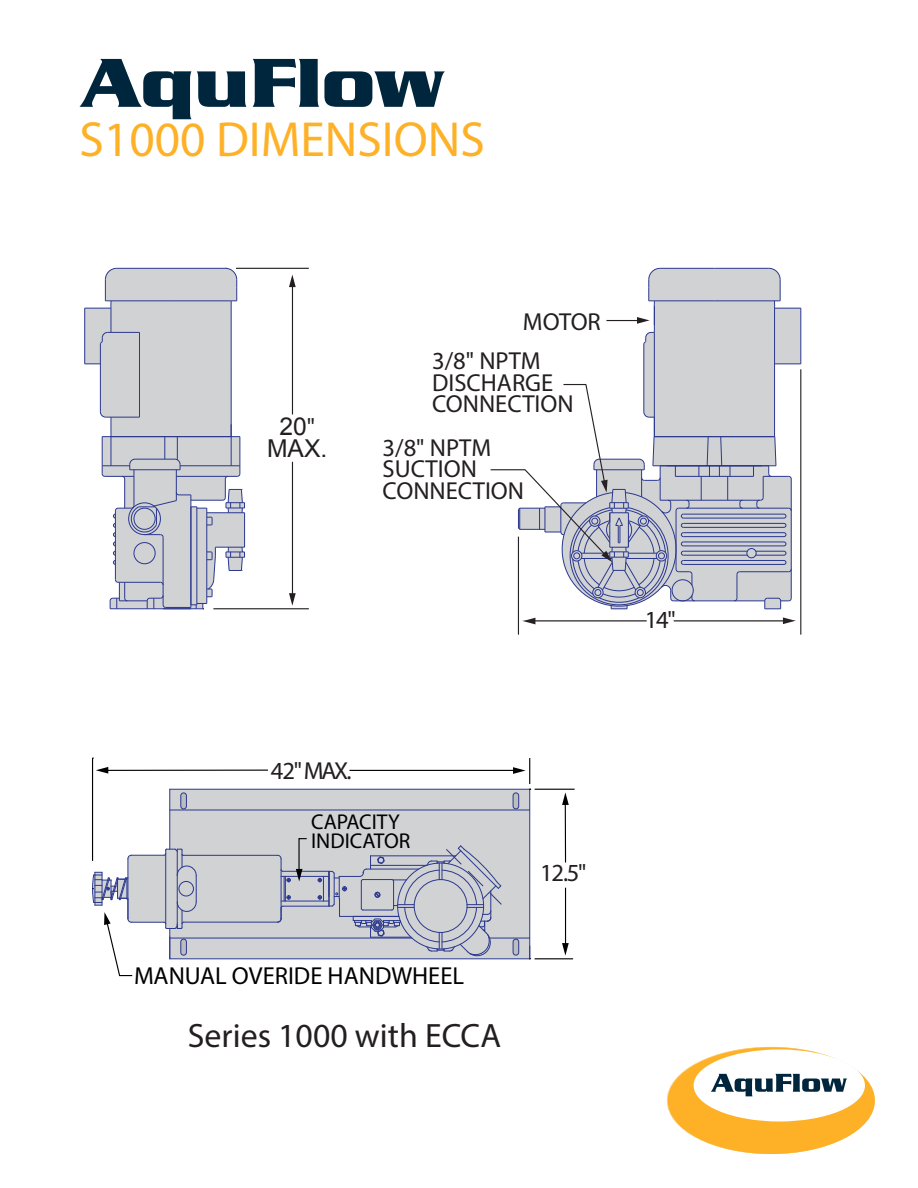
<style>
.page{position:relative;width:918px;height:1188px;background:#fff}
.page>*{position:absolute;margin:0;border:0;box-sizing:border-box;transform-origin:0 0}
.t1{font:49.5px "Myriad Pro";color:#feb127}
.t2{font:33.9px "Myriad Pro";color:#231f20}
.t3{font:24.6px/21.6px "Myriad Pro";color:#231f20}
.t4{font:24.6px "Myriad Pro";color:#000}
.t5{font:24.6px/21.6px "Arial";color:#231f20;text-align:center}
.t6{font:21.45px/18.8px "Myriad Pro";color:#000}
.s1{font-family:"Myriad Pro"}
</style>
<div class="page">
<svg style="left:80px;top:59px;width:111px;height:60px"></svg>
<svg style="left:197px;top:71px;width:50px;height:36px"></svg>
<svg style="left:253px;top:59px;width:192px;height:48px"></svg>
<div style="left:668px;top:1047px;width:207px;height:107px;background:#feb127;border-radius:50%"></div>
<div style="left:694px;top:1049px;width:171px;height:73px;background:#fff;border-radius:50%"></div>
<svg style="left:711px;top:1074px;width:136px;height:22px"></svg>
<svg style="left:85px;top:269px;width:159px;height:289px;fill:#d0d2d3"></svg>
<hr style="left:106px;top:301px;width:65px;height:1px;background:#2b388f">
<hr style="left:117px;top:268px;width:108px;height:1px;background:#2b388f">
<hr style="left:84px;top:308px;width:1px;height:56px;background:#2b388f">
<hr style="left:139px;top:332px;width:1px;height:85px;background:#2b388f">
<hr style="left:100px;top:344px;width:1px;height:68px;background:#2b388f">
<svg style="left:100px;top:411px;width:6px;height:7px"></svg>
<hr style="left:111px;top:417px;width:1px;height:49px;background:#2b388f">
<hr style="left:106px;top:417px;width:34px;height:1px;background:#2b388f">
<svg style="left:85px;top:364px;width:15px;height:1px"></svg>
<svg style="left:85px;top:268px;width:32px;height:76px"></svg>
<hr style="left:108px;top:332px;width:32px;height:1px;background:#2b388f">
<hr style="left:231px;top:301px;width:1px;height:165px;background:#2b388f">
<hr style="left:176px;top:476px;width:61px;height:1px;background:#2b388f">
<hr style="left:191px;top:500px;width:32px;height:1px;background:#2b388f">
<hr style="left:171px;top:436px;width:59px;height:1px;background:#2b388f">
<hr style="left:180px;top:466px;width:60px;height:1px;background:#2b388f">
<hr style="left:171px;top:301px;width:60px;height:1px;background:#2b388f">
<svg style="left:225px;top:268px;width:12px;height:34px"></svg>
<hr style="left:207px;top:513px;width:38px;height:1px;background:#2b388f">
<hr style="left:215px;top:547px;width:30px;height:1px;background:#2b388f">
<svg style="left:102px;top:436px;width:114px;height:174px;background:#c4c7d1"></svg>
<hr style="left:244px;top:513px;width:1px;height:34px;background:#2b388f">
<svg style="left:226px;top:547px;width:19px;height:24px"></svg>
<svg style="left:222px;top:424px;width:23px;height:89px"></svg>
<hr style="left:236px;top:268px;width:73px;height:1px;background:#231f20">
<hr style="left:213px;top:608px;width:96px;height:1px;background:#231f20">
<hr style="left:292px;top:285px;width:1px;height:129px;background:#231f20">
<svg style="left:289px;top:275px;width:7px;height:12px"></svg>
<hr style="left:292px;top:462px;width:1px;height:133px;background:#231f20">
<svg style="left:289px;top:593px;width:7px;height:13px"></svg>
<hr style="left:800px;top:369px;width:1px;height:266px;background:#262223">
<hr style="left:518px;top:537px;width:1px;height:98px;background:#262223">
<hr style="left:533px;top:620px;width:114px;height:1px;background:#262223">
<svg style="left:523px;top:618px;width:12px;height:6px"></svg>
<hr style="left:674px;top:620px;width:111px;height:1px;background:#262223">
<svg style="left:783px;top:617px;width:12px;height:7px"></svg>
<svg style="left:606px;top:269px;width:195px;height:340px;fill:#d0d2d3"></svg>
<hr style="left:791px;top:479px;width:1px;height:119px;background:#2b388f">
<hr style="left:683px;top:542px;width:101px;height:1px;background:#2b388f">
<hr style="left:683px;top:546px;width:101px;height:1px;background:#2b388f">
<hr style="left:683px;top:555px;width:64px;height:1px;background:#2b388f">
<hr style="left:683px;top:551px;width:64px;height:1px;background:#2b388f">
<hr style="left:683px;top:560px;width:101px;height:1px;background:#2b388f">
<hr style="left:683px;top:564px;width:101px;height:1px;background:#2b388f">
<hr style="left:673px;top:601px;width:92px;height:1px;background:#2b388f">
<hr style="left:740px;top:571px;width:49px;height:1px;background:#2b388f">
<div style="left:747px;top:548px;width:9px;height:10px;border:1px solid #2b388f;border-radius:50%"></div>
<svg style="left:734px;top:571px;width:6px;height:30px"></svg>
<svg style="left:764px;top:598px;width:28px;height:12px"></svg>
<hr style="left:714px;top:436px;width:61px;height:1px;background:#2b388f">
<hr style="left:675px;top:476px;width:79px;height:1px;background:#2b388f">
<hr style="left:660px;top:500px;width:101px;height:1px;background:#2b388f">
<hr style="left:660px;top:466px;width:109px;height:1px;background:#2b388f">
<hr style="left:683px;top:514px;width:101px;height:1px;background:#2b388f">
<hr style="left:683px;top:518px;width:101px;height:1px;background:#2b388f">
<hr style="left:683px;top:523px;width:101px;height:1px;background:#2b388f">
<hr style="left:683px;top:527px;width:101px;height:1px;background:#2b388f">
<hr style="left:683px;top:532px;width:101px;height:1px;background:#2b388f">
<hr style="left:683px;top:536px;width:101px;height:1px;background:#2b388f">
<hr style="left:679px;top:508px;width:110px;height:1px;background:#2b388f">
<hr style="left:714px;top:268px;width:55px;height:1px;background:#2b388f">
<hr style="left:714px;top:301px;width:65px;height:1px;background:#2b388f">
<hr style="left:654px;top:332px;width:1px;height:105px;background:#2b388f">
<hr style="left:644px;top:344px;width:1px;height:68px;background:#2b388f">
<hr style="left:654px;top:436px;width:60px;height:1px;background:#2b388f">
<svg style="left:719px;top:437px;width:12px;height:63px"></svg>
<hr style="left:660px;top:268px;width:54px;height:1px;background:#2b388f">
<hr style="left:655px;top:301px;width:59px;height:1px;background:#2b388f">
<svg style="left:637px;top:268px;width:23px;height:76px"></svg>
<hr style="left:774px;top:308px;width:1px;height:129px;background:#2b388f">
<svg style="left:739px;top:500px;width:4px;height:9px"></svg>
<svg style="left:753px;top:436px;width:39px;height:136px;background:#bec2cf"></svg>
<hr style="left:801px;top:308px;width:1px;height:56px;background:#2b388f">
<svg style="left:775px;top:364px;width:26px;height:1px"></svg>
<svg style="left:768px;top:268px;width:33px;height:41px"></svg>
<svg style="left:490px;top:383px;width:220px;height:227px"></svg>
<svg style="left:93px;top:789px;width:436px;height:170px;fill:#d0d2d3"></svg>
<hr style="left:170px;top:789px;width:1px;height:60px;background:#2b388f">
<hr style="left:529px;top:789px;width:1px;height:170px;background:#2b388f">
<hr style="left:170px;top:959px;width:360px;height:1px;background:#2b388f">
<hr style="left:131px;top:855px;width:33px;height:1px;background:#2b388f">
<hr style="left:131px;top:922px;width:33px;height:1px;background:#2b388f">
<hr style="left:128px;top:859px;width:1px;height:60px;background:#2b388f">
<svg style="left:128px;top:855px;width:4px;height:4px"></svg>
<hr style="left:170px;top:938px;width:242px;height:1px;background:#2b388f">
<hr style="left:184px;top:922px;width:94px;height:1px;background:#2b388f">
<hr style="left:170px;top:928px;width:1px;height:31px;background:#2b388f">
<div style="left:181px;top:939px;width:5px;height:16px;background:#bbbdbf;border-radius:3px"></div>
<div style="left:181px;top:939px;width:6px;height:16px;border:1px solid #2b388f;border-radius:3px"></div>
<hr style="left:281px;top:901px;width:48px;height:1px;background:#2b388f">
<hr style="left:283px;top:871px;width:46px;height:1px;background:#2b388f">
<hr style="left:281px;top:876px;width:48px;height:1px;background:#2b388f">
<hr style="left:283px;top:906px;width:46px;height:1px;background:#2b388f">
<hr style="left:183px;top:855px;width:95px;height:1px;background:#2b388f">
<svg style="left:164px;top:849px;width:33px;height:80px;background:#b7bbc9"></svg>
<div style="left:513px;top:939px;width:6px;height:16px;background:#bbbdbf;border-radius:3px"></div>
<div style="left:513px;top:939px;width:6px;height:16px;border:1px solid #2b388f;border-radius:3px"></div>
<hr style="left:490px;top:938px;width:40px;height:1px;background:#2b388f">
<svg style="left:318px;top:845px;width:184px;height:112px;background:#bdc0cb"></svg>
<hr style="left:170px;top:789px;width:360px;height:1px;background:#2b388f">
<hr style="left:170px;top:810px;width:360px;height:1px;background:#2b388f">
<div style="left:181px;top:793px;width:5px;height:16px;background:#bbbdbf;border-radius:3px"></div>
<div style="left:181px;top:793px;width:6px;height:16px;border:1px solid #2b388f;border-radius:3px"></div>
<div style="left:513px;top:793px;width:6px;height:16px;background:#bbbdbf;border-radius:3px"></div>
<div style="left:513px;top:793px;width:6px;height:16px;border:1px solid #2b388f;border-radius:3px"></div>
<hr style="left:106px;top:770px;width:162px;height:1px;background:#000">
<svg style="left:96px;top:767px;width:12px;height:7px"></svg>
<hr style="left:350px;top:770px;width:165px;height:1px;background:#000">
<hr style="left:92px;top:758px;width:1px;height:103px;background:#000">
<hr style="left:565px;top:803px;width:1px;height:60px;background:#000">
<svg style="left:562px;top:792px;width:7px;height:13px"></svg>
<hr style="left:565px;top:888px;width:1px;height:57px;background:#000">
<svg style="left:562px;top:943px;width:7px;height:13px"></svg>
<svg style="left:513px;top:758px;width:18px;height:32px"></svg>
<svg style="left:529px;top:946px;width:2px;height:14px"></svg>
<hr style="left:535px;top:789px;width:40px;height:1px;background:#000">
<hr style="left:535px;top:958px;width:38px;height:1px;background:#000">
<svg style="left:277px;top:838px;width:31px;height:85px;background:#b8bbc5"></svg>
<svg style="left:92px;top:872px;width:41px;height:105px"></svg>
<h1 class="t1" style="left:80px;top:109px;width:407px">S1000 DIMENSIONS</h1>
<p class="t5" style="left:267px;top:416px;width:62px">20<span class="s1">"<br></span>MAX.</p>
<p class="t3" style="left:523px;top:310px;width:79px">MOTOR</p>
<p class="t3" style="left:432px;top:350px;width:123px">3/8" NPTM<br>DISCHARGE</p>
<p class="t3" style="left:432px;top:393px;width:143px">CONNECTION</p>
<p class="t3" style="left:383px;top:436px;width:110px">3/8" NPTM</p>
<p class="t3" style="left:383px;top:458px;width:143px">SUCTION<br>CONNECTION</p>
<p class="t3" style="left:645px;top:609px;width:33px">14"</p>
<p class="t3" style="left:271px;top:759px;width:82px">42"MAX.</p>
<p class="t6" style="left:311px;top:812px;width:101px">CAPACITY<br>INDICATOR</p>
<p class="t4" style="left:134px;top:960px;width:332px">MANUAL OVERIDE HANDWHEEL</p>
<h2 class="t2" style="left:188px;top:1015px;width:315px">Series 1000 with ECCA</h2>
<p class="t3" style="left:540px;top:862px;width:48px">12.5"</p>
</div>
